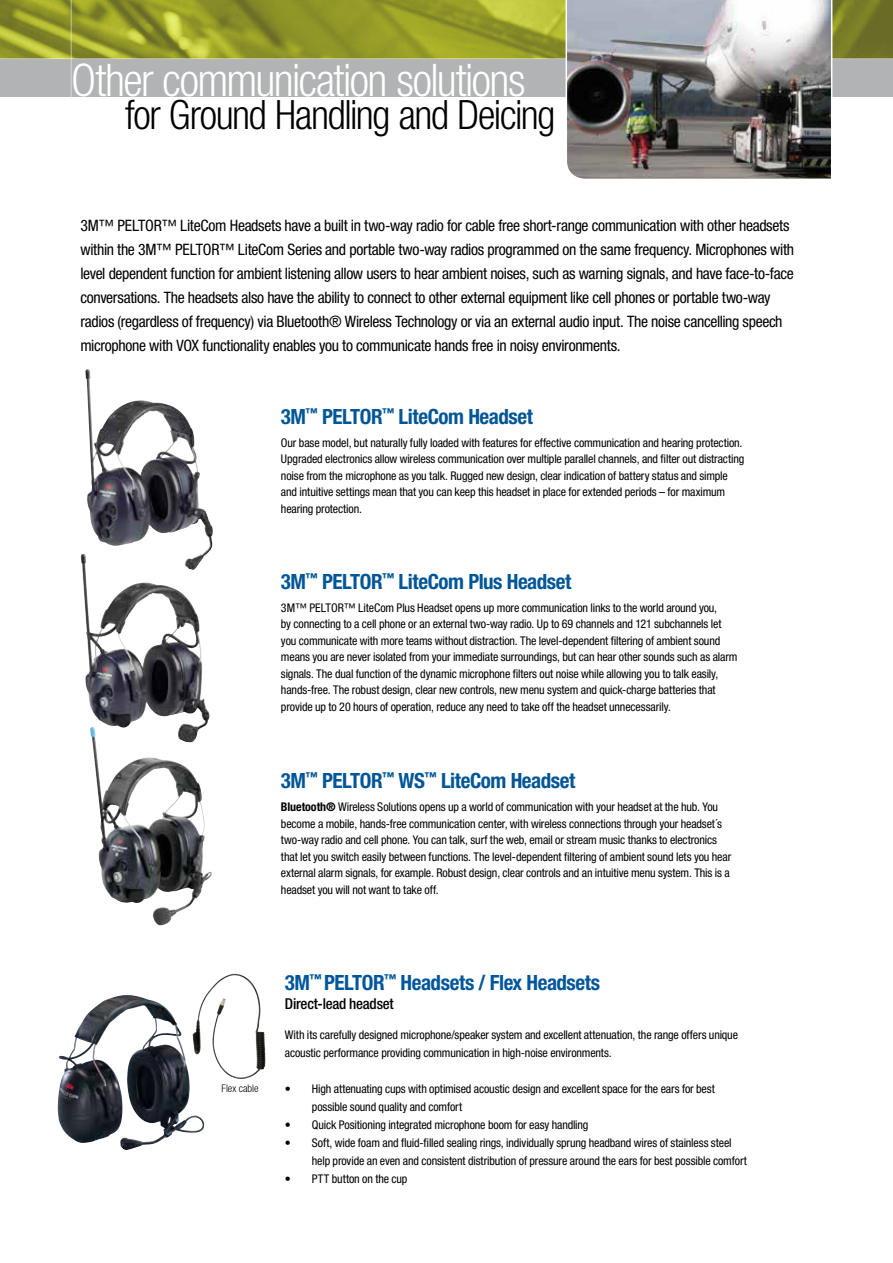
<style>
.page{position:relative;width:893px;height:1263px;background:#fff}
.page>*{position:absolute;margin:0;border:0;box-sizing:border-box;transform-origin:0 0}
.t1{font:300 condensed 45px "Helvetica Neue LT Pro";letter-spacing:-.035em;color:#fff}
.t2{font:300 condensed 40.5px "Helvetica Neue LT Pro";letter-spacing:-.035em;color:#000}
.t3{font:700 condensed 21px "Helvetica Neue LT Pro";letter-spacing:-.02em;color:#005697}
.t4{font:700 condensed 21px "Helvetica Neue LT Pro";letter-spacing:-.02em;color:#00569c}
.t5{font:condensed 15.75px/24px "Helvetica Neue LT Pro";letter-spacing:-.02em;color:#000}
.t6{font:500 condensed 15px "Helvetica Neue LT Pro";letter-spacing:-.015em;color:#000}
.t7{font:condensed 12px/16.5px "Helvetica Neue LT Pro";letter-spacing:-.01em;color:#000}
.t8{font:300 condensed 10.5px "Helvetica Neue LT Pro";color:#000}
.s1{font-weight:700}
</style>
<div class="page">
<div style="left:0;top:59px;width:893px;height:38px;background:#b1b3b4"></div>
<img style="left:0;top:0;width:893px;height:58px">
<hr style="left:71px;top:0;width:1px;height:104px;background:#fff">
<img style="left:210px;top:974px;width:24px;height:16px">
<img style="left:58px;top:995px;width:90px;height:149px">
<img style="left:565px;top:0;width:268px;height:179px">
<img style="left:80px;top:554px;width:130px;height:188px">
<img style="left:85px;top:369px;width:128px;height:201px">
<img style="left:90px;top:727px;width:103px;height:198px">
<h1 class="t1" style="left:71px;top:54px;width:456px">Other communication solutions</h1>
<h2 class="t2" style="left:125px;top:91px;width:432px">for Ground Handling and Deicing</h2>
<p class="t5" style="left:80px;top:214px;width:715px">3M™ PELTOR™ LiteCom Headsets have a built in two-way radio for cable free short-range communication with other headsets within the 3M™ PELTOR™ LiteCom Series and portable two-way radios programmed on the same frequency. Microphones with level dependent function for ambient listening allow users to hear ambient noises, such as warning signals, and have face-to-face conversations. The headsets also have the ability to connect to other external equipment like cell phones or portable two-way radios (regardless of frequency) via Bluetooth® Wireless Technology or via an external audio input. The noise cancelling speech microphone with VOX functionality enables you to communicate hands free in noisy environments.</p>
<h3 class="t3" style="left:281px;top:403px;width:253px">3M<sup>™</sup> PELTOR<sup>™</sup> LiteCom Headset</h3>
<p class="t7" style="left:281px;top:434px;width:465px">Our base model, but naturally fully loaded with features for effective communication and hearing protection.<br>Upgraded electronics allow wireless communication over multiple parallel channels, and filter out distracting noise from the microphone as you talk. Rugged new design, clear indication of battery status and simple and intuitive settings mean that you can keep this headset in place for extended periods – for maximum hearing protection.</p>
<h3 class="t3" style="left:281px;top:568px;width:292px">3M<sup>™</sup> PELTOR<sup>™</sup> LiteCom Plus Headset</h3>
<p class="t7" style="left:281px;top:599px;width:458px">3M™ PELTOR™ LiteCom Plus Headset opens up more communication links to the world around you,<br>by connecting to a cell phone or an external two-way radio. Up to 69 channels and 121 subchannels let you communicate with more teams without distraction. The level-dependent filtering of ambient sound means you are never isolated from your immediate surroundings, but can hear other sounds such as alarm signals. The dual function of the dynamic microphone filters out noise while allowing you to talk easily, hands-free. The robust design, clear new controls, new menu system and quick-charge batteries that provide up to 20 hours of operation, reduce any need to take off the headset unnecessarily.</p>
<h3 class="t3" style="left:281px;top:768px;width:296px">3M<sup>™</sup> PELTOR<sup>™</sup> WS<sup>™</sup> LiteCom Headset</h3>
<p class="t7" style="left:281px;top:798px;width:452px"><span class="s1">Bluetooth®</span> Wireless Solutions opens up a world of communication with your headset at the hub. You become a mobile, hands-free communication center, with wireless connections through your headset´s two-way radio and cell phone. You can talk, surf the web, email or stream music thanks to electronics that let you switch easily between functions. The level-dependent filtering of ambient sound lets you hear external alarm signals, for example. Robust design, clear controls and an intuitive menu system. This is a headset you will not want to take off.</p>
<p class="t8" style="left:222px;top:1082px;width:39px">Flex cable</p>
<h3 class="t4" style="left:285px;top:969px;width:317px">3M<sup>™</sup> PELTOR<sup>™</sup> Headsets / Flex Headsets</h3>
<p class="t6" style="left:285px;top:995px;width:110px">Direct-lead headset</p>
<p class="t7" style="left:285px;top:1026px;width:455px;line-height:18px">With its carefully designed microphone/speaker system and excellent attenuation, the range offers unique acoustic performance providing communication in high-noise environments.</p>
<p class="t7" style="left:312px;top:1080px;width:404px;line-height:18px;text-indent:-27px">• High attenuating cups with optimised acoustic design and excellent space for the ears for best possible sound quality and comfort</p>
<p class="t7" style="left:285px;top:1116px;width:305px">• Quick Positioning integrated microphone boom for easy handling</p>
<p class="t7" style="left:312px;top:1134px;width:437px;line-height:18px;text-indent:-27px">• Soft, wide foam and fluid-filled sealing rings, individually sprung headband wires of stainless steel help provide an even and consistent distribution of pressure around the ears for best possible comfort</p>
<p class="t7" style="left:285px;top:1170px;width:124px">• PTT button on the cup</p>
</div>
